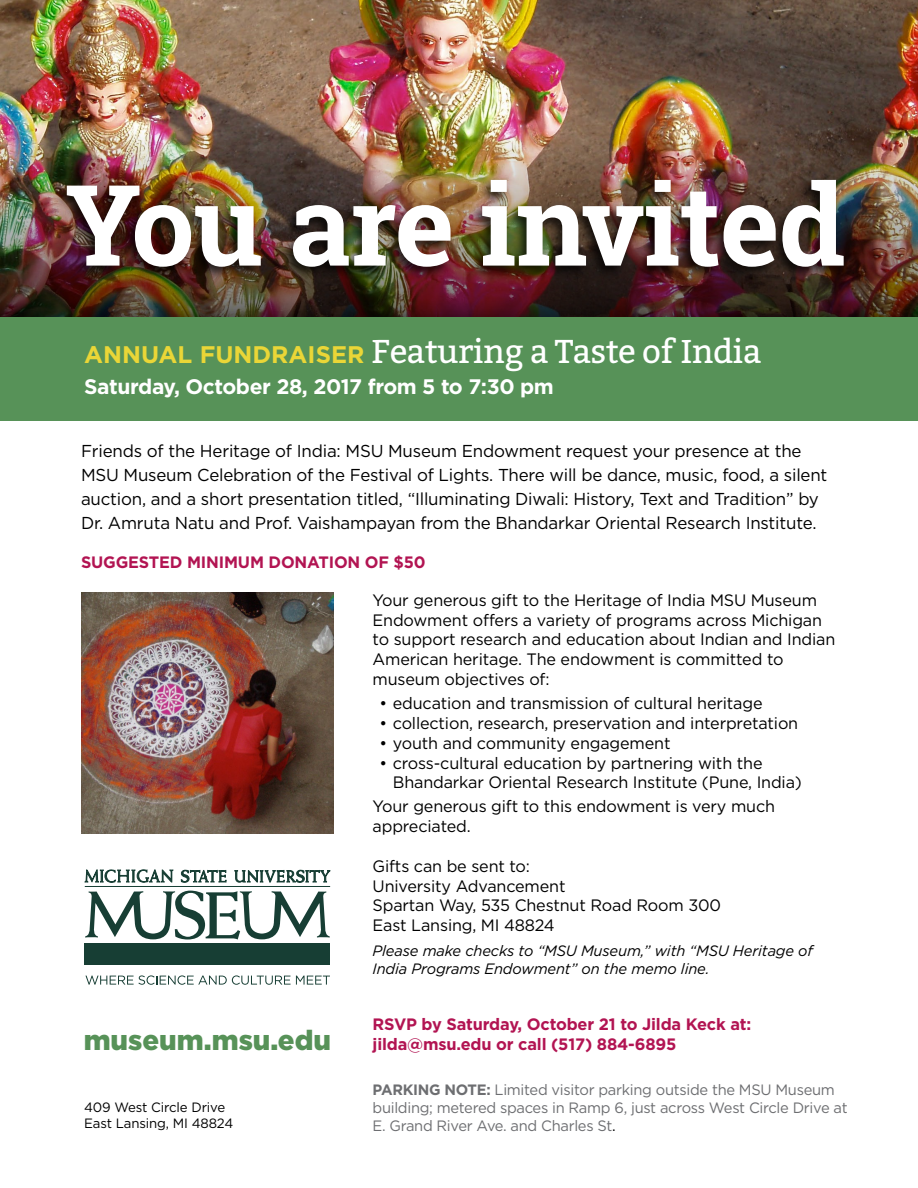
<style>
.page{position:relative;width:918px;height:1188px;background:#fff}
.page>*{position:absolute;margin:0;border:0;box-sizing:border-box;transform-origin:0 0}
.t1{font:700 112.5px "Roboto Slab";letter-spacing:-.01em;color:#fff}
.t2{font:33px "Bitter";letter-spacing:-.02em;color:#fff}
.t3{font:900 27.75px "Gotham";color:#579258}
.t4{font:700 21px "Gotham";letter-spacing:-.02em;color:#fff}
.t5{font:17.25px/24px "Gotham";letter-spacing:-.01em;color:#000}
.t6{font:16.5px/19.8px "Gotham";letter-spacing:-.01em;color:#000}
.t7{font:700 16.5px "Gotham";letter-spacing:-.01em;color:#b21452}
.t8{font:15px/18px "Gotham";letter-spacing:-.02em;color:#6d6e71}
.t9{font:italic 15px/18px "Gotham";letter-spacing:-.01em;color:#000}
.t10{font:13.5px "Gotham";letter-spacing:-.01em;color:#000}
.s1{font-family:"Gotham";font-weight:700;font-size:24px;color:#ead637}
.s2{font-weight:700}
.s3{color:#000}
</style>
<div class="page">
<img style="left:0;top:0;width:918px;height:132px">
<img style="left:0;top:132px;width:918px;height:185px">
<div style="left:0;top:317px;width:918px;height:104px;background:#579258"></div>
<div style="left:54px;top:177px;width:794px;height:104px;background:#000;opacity:.75"></div>
<img style="left:81px;top:593px;width:253px;height:240px">
<div style="left:85px;top:943px;width:245px;height:21px;background:#173e34"></div>
<svg style="left:84px;top:869px;width:247px;height:71px"></svg>
<svg style="left:85px;top:975px;width:245px;height:10px"></svg>
<p class="t1" style="left:65px;top:148px;width:782px">You are invited</p>
<p class="t2" style="left:84px;top:327px;width:679px"><span class="s1">ANNUAL FUNDRAISER</span> Featuring a Taste of India</p>
<p class="t4" style="left:84px;top:373px;width:471px">Saturday, October 28, 2017 from 5 to 7:30 pm</p>
<p class="t5" style="left:81px;top:438px;width:748px">Friends of the Heritage of India: MSU Museum Endowment request your presence at the MSU Museum Celebration of the Festival of Lights. There will be dance, music, food, a silent auction, and a short presentation titled, “Illuminating Diwali: History, Text and Tradition” by Dr. Amruta Natu and Prof. Vaishampayan from the Bhandarkar Oriental Research Institute.</p>
<p class="t7" style="left:81px;top:551px;width:346px">SUGGESTED MINIMUM DONATION OF $50</p>
<p class="t6" style="left:373px;top:590px;width:464px">Your generous gift to the Heritage of India MSU Museum Endowment offers a variety of programs across Michigan to support research and education about Indian and Indian American heritage. The endowment is committed to museum objectives of:</p>
<p class="t6" style="left:379px;top:693px;width:385px">• education and transmission of cultural heritage</p>
<p class="t6" style="left:379px;top:713px;width:420px">• collection, research, preservation and interpretation</p>
<p class="t6" style="left:379px;top:733px;width:293px">• youth and community engagement</p>
<p class="t6" style="left:393px;top:752px;width:411px;text-indent:-14px">• cross-cultural education by partnering with the<br>Bhandarkar Oriental Research Institute (Pune, India)</p>
<p class="t6" style="left:373px;top:796px;width:404px">Your generous gift to this endowment is very much appreciated.</p>
<p class="t6" style="left:373px;top:856px;width:159px">Gifts can be sent to:</p>
<p class="t6" style="left:373px;top:876px;width:194px">University Advancement</p>
<p class="t6" style="left:373px;top:895px;width:350px">Spartan Way, 535 Chestnut Road Room 300</p>
<p class="t6" style="left:373px;top:915px;width:184px">East Lansing, MI 48824</p>
<p class="t9" style="left:373px;top:941px;width:442px">Please make checks to “MSU Museum,” with “MSU Heritage of<br>India Programs Endowment” on the memo line.</p>
<p class="t3" style="left:84px;top:1021px;width:249px">museum.msu.edu</p>
<p class="t10" style="left:84px;top:1099px;width:143px">409 West Circle Drive</p>
<p class="t10" style="left:84px;top:1115px;width:151px">East Lansing, MI 48824</p>
<p class="t7" style="left:373px;top:1013px;width:380px">RSVP by Saturday, October 21 to Jilda Keck at:</p>
<p class="t7" style="left:373px;top:1033px;width:305px">jilda@msu.edu or call (517) 884-6895</p>
<p class="t8" style="left:373px;top:1080px;width:477px"><span class="s2">PARKING NOTE:</span> Limited visitor parking outside the MSU Museum building; metered spaces in Ramp 6, just across West Circle Drive at<br>E. Grand River Ave. and Charles St<span class="s3">.</span></p>
</div>
